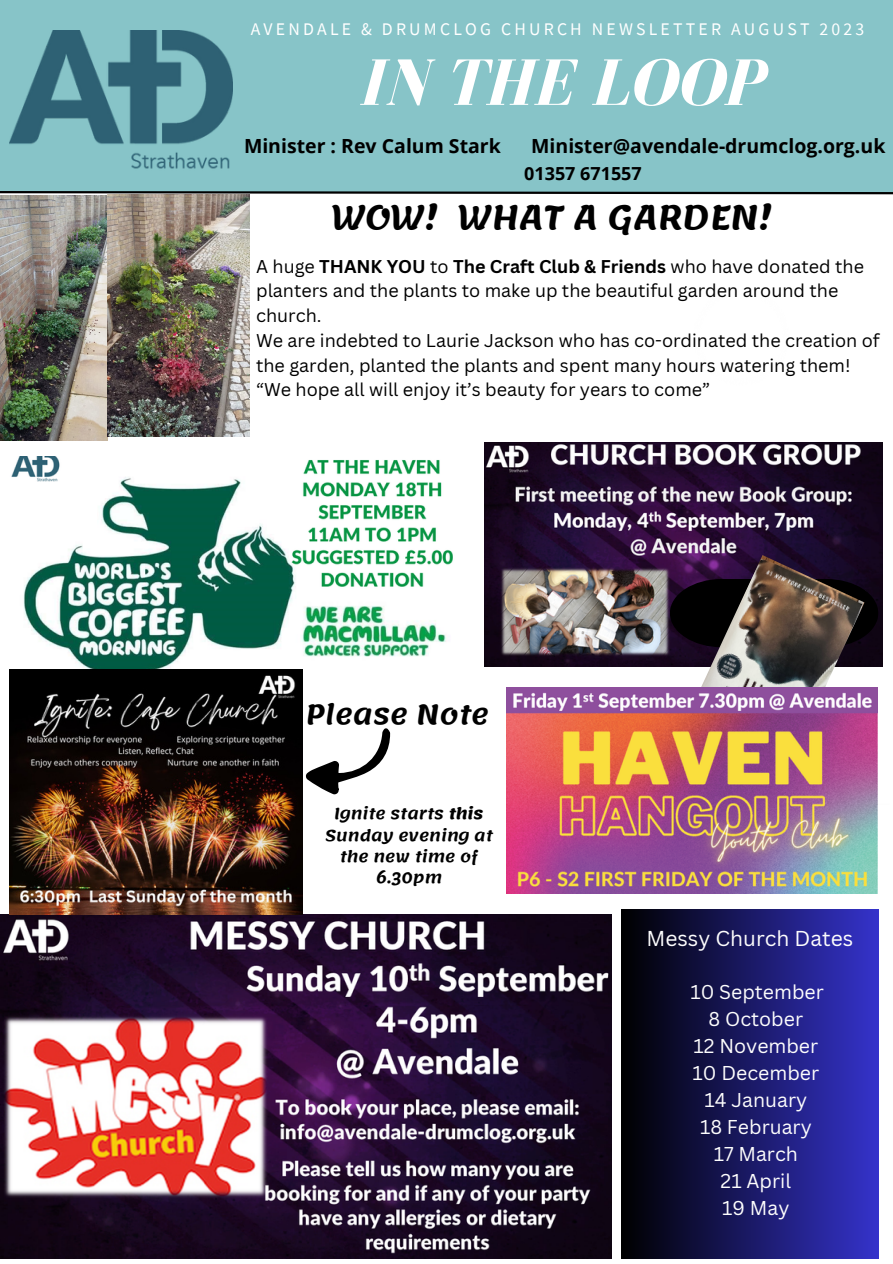
<style>
.page{position:relative;width:893px;height:1264px;background:#fff}
.page>*{position:absolute;margin:0;border:0;box-sizing:border-box;transform-origin:0 0}
.t1{font:italic 700 67.65px "Bodoni FLF";color:#fff}
.t2{font:600 33px "Lemonada";color:#000}
.t3{font:600 27px "Lemonada";color:#000}
.t4{font:21px "Canva Sans";color:#fdfdfd}
.t5{font:19.5px "Canva Sans";color:#fdfdfd}
.t6{font:700 19.5px "Open Sans";color:#000}
.t7{font:18px/24.8px "Canva Sans";color:#000}
.t8{font:700 18px "Open Sans";color:#000}
.t9{font:17.7px "Source Sans Pro";letter-spacing:.18em;color:#fff}
.t10{font:600 15.45px/21.3px "Lemonada";color:#000;text-align:center}
.s1{font-weight:700}
</style>
<div class="page">
<div style="left:0;top:0;width:892px;height:192px;background:#87c4c8"></div>
<img style="left:10px;top:31px;width:222px;height:138px">
<svg style="left:0;top:191px;width:892px;height:4px"></svg>
<img style="left:11px;top:456px;width:442px;height:238px">
<div style="left:621px;top:909px;width:257px;height:349px;background:linear-gradient(to right,#000,#3432cb)"></div>
<img style="left:484px;top:443px;width:398px;height:223px">
<svg style="left:669px;top:579px;width:209px;height:68px;background:#0e0412"></svg>
<img style="left:684px;top:555px;width:180px;height:132px">
<img style="left:0;top:914px;width:611px;height:344px">
<img style="left:0;top:196px;width:108px;height:244px">
<img style="left:107px;top:194px;width:142px;height:242px">
<img style="left:10px;top:669px;width:292px;height:245px">
<svg style="left:306px;top:728px;width:84px;height:66px"></svg>
<img style="left:506px;top:687px;width:371px;height:206px">
<p class="t9" style="left:251px;top:18px;width:615px">AVENDALE &amp; DRUMCLOG CHURCH NEWSLETTER AUGUST 2023</p>
<p class="t1" style="left:358px;top:47px;width:407px">IN THE LOOP</p>
<p class="t6" style="left:244px;top:132px;width:258px">Minister : Rev Calum Stark</p>
<p class="t6" style="left:531px;top:132px;width:355px">Minister@avendale-drumclog.org.uk</p>
<p class="t8" style="left:524px;top:161px;width:119px">01357 671557</p>
<p class="t2" style="left:331px;top:198px;width:441px">WOW! WHAT A GARDEN!</p>
<p class="t7" style="left:256px;top:253px;width:609px">A huge <span class="s1">THANK YOU</span> to <span class="s1">The Craft Club &amp; Friends</span> who have donated the planters and the plants to make up the beautiful garden around the church.</p>
<p class="t7" style="left:256px;top:327px;width:625px">We are indebted to Laurie Jackson who has co-ordinated the creation of the garden, planted the plants and spent many hours watering them!</p>
<p class="t7" style="left:256px;top:377px;width:455px">“We hope all will enjoy it’s beauty for years to come”</p>
<p class="t3" style="left:306px;top:699px;width:185px">Please Note</p>
<p class="t10" style="left:325px;top:803px;width:169px">Ignite starts <span class="s1">this<br></span>Sunday evening at the new time of<br>6.30pm</p>
<p class="t4" style="left:646px;top:923px;width:208px">Messy Church Dates</p>
<p class="t5" style="left:690px;top:977px;width:135px">10 September</p>
<p class="t5" style="left:708px;top:1004px;width:96px">8 October</p>
<p class="t5" style="left:693px;top:1031px;width:126px">12 November</p>
<p class="t5" style="left:692px;top:1058px;width:128px">10 December</p>
<p class="t5" style="left:704px;top:1085px;width:104px">14 January</p>
<p class="t5" style="left:700px;top:1112px;width:113px">18 February</p>
<p class="t5" style="left:713px;top:1139px;width:86px">17 March</p>
<p class="t5" style="left:720px;top:1166px;width:72px">21 April</p>
<p class="t5" style="left:722px;top:1193px;width:69px">19 May</p>
</div>
